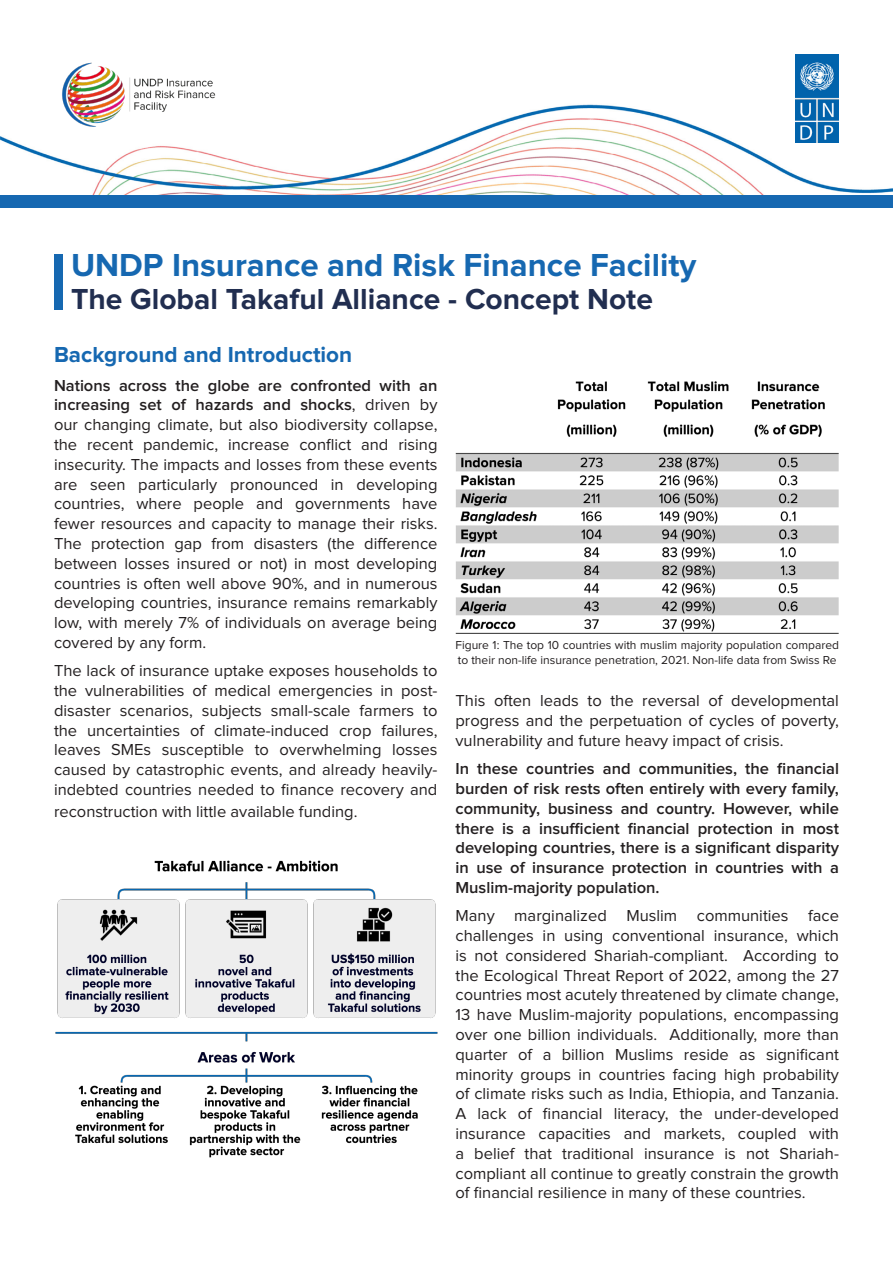
<style>
.page{position:relative;width:893px;height:1263px;background:#fff}
.page>*{position:absolute;margin:0;border:0;box-sizing:border-box;transform-origin:0 0}
.t1{font:700 33px "Proxima Nova";color:#1668b1}
.t2{font:700 30px "Proxima Nova";color:#212e50}
.t3{font:700 22.5px "Proxima Nova";color:#1668b1}
.t4{font:16.5px/19.8px "Proxima Nova";color:#231f20;text-align:justify}
.t5{font:600 16.5px/19.8px "Proxima Nova";color:#231f20;text-align:justify}
.t6{font:12px/14.4px "Proxima Nova";color:#231f20}
.s1{font-weight:600}
</style>
<div class="page">
<img style="left:0;top:104px;width:893px;height:91px">
<div style="left:54px;top:254px;width:8px;height:55px;background:#1668b1"></div>
<div style="left:0;top:195px;width:893px;height:13px;background:#1668b1"></div>
<img style="left:54px;top:62px;width:170px;height:74px">
<img style="left:795px;top:54px;width:44px;height:88px">
<img style="left:455px;top:381px;width:384px;height:252px">
<img style="left:55px;top:860px;width:383px;height:298px">
<p class="t1" style="left:71px;top:247px;width:627px">UNDP Insurance and Risk Finance Facility</p>
<p class="t2" style="left:71px;top:282px;width:583px">The Global Takaful Alliance - Concept Note</p>
<p class="t3" style="left:54px;top:342px;width:300px">Background and Introduction</p>
<p class="t4" style="left:54px;top:375px;width:385px"><span class="s1">Nations across the globe are confronted with an increasing set of hazards and shocks</span>, driven by our changing climate, but also biodiversity collapse, the recent pandemic, increase conflict and rising insecurity. The impacts and losses from these events are seen particularly pronounced in developing countries, where people and governments have fewer resources and capacity to manage their risks.<br>The protection gap from disasters (the difference between losses insured or not) in most developing countries is often well above 90%, and in numerous developing countries, insurance remains remarkably low, with merely 7% of individuals on average being covered by any form.</p>
<p class="t4" style="left:54px;top:661px;width:385px">The lack of insurance uptake exposes households to the vulnerabilities of medical emergencies in post&shy;disaster scenarios, subjects small-scale farmers to the uncertainties of climate-induced crop failures, leaves SMEs susceptible to overwhelming losses caused by catastrophic events, and already heavily&shy;indebted countries needed to finance recovery and</p>
<p class="t4" style="left:54px;top:802px;width:305px">reconstruction with little available funding.</p>
<p class="t6" style="left:455px;top:638px;width:385px">Figure 1: The top 10 countries with muslim majority population compared to their non-life insurance penetration, 2021. Non-life data from Swiss Re</p>
<p class="t4" style="left:455px;top:691px;width:385px">This often leads to the reversal of developmental progress and the perpetuation of cycles of poverty, vulnerability and future heavy impact of crisis.</p>
<p class="t5" style="left:455px;top:759px;width:385px">In these countries and communities, the financial burden of risk rests often entirely with every family, community, business and country. However, while there is a insufficient financial protection in most developing countries, there is a significant disparity in use of insurance protection in countries with a Muslim-majority population.</p>
<p class="t4" style="left:455px;top:906px;width:385px">Many marginalized Muslim communities face challenges in using conventional insurance, which is not considered Shariah-compliant. According to the Ecological Threat Report of 2022, among the 27 countries most acutely threatened by climate change, 13 have Muslim-majority populations, encompassing over one billion individuals. Additionally, more than quarter of a billion Muslims reside as significant minority groups in countries facing high probability of climate risks such as India, Ethiopia, and Tanzania.<br>A lack of financial literacy, the under-developed insurance capacities and markets, coupled with a belief that traditional insurance is not Shariah&shy;compliant all continue to greatly constrain the growth of financial resilience in many of these countries.</p>
</div>
